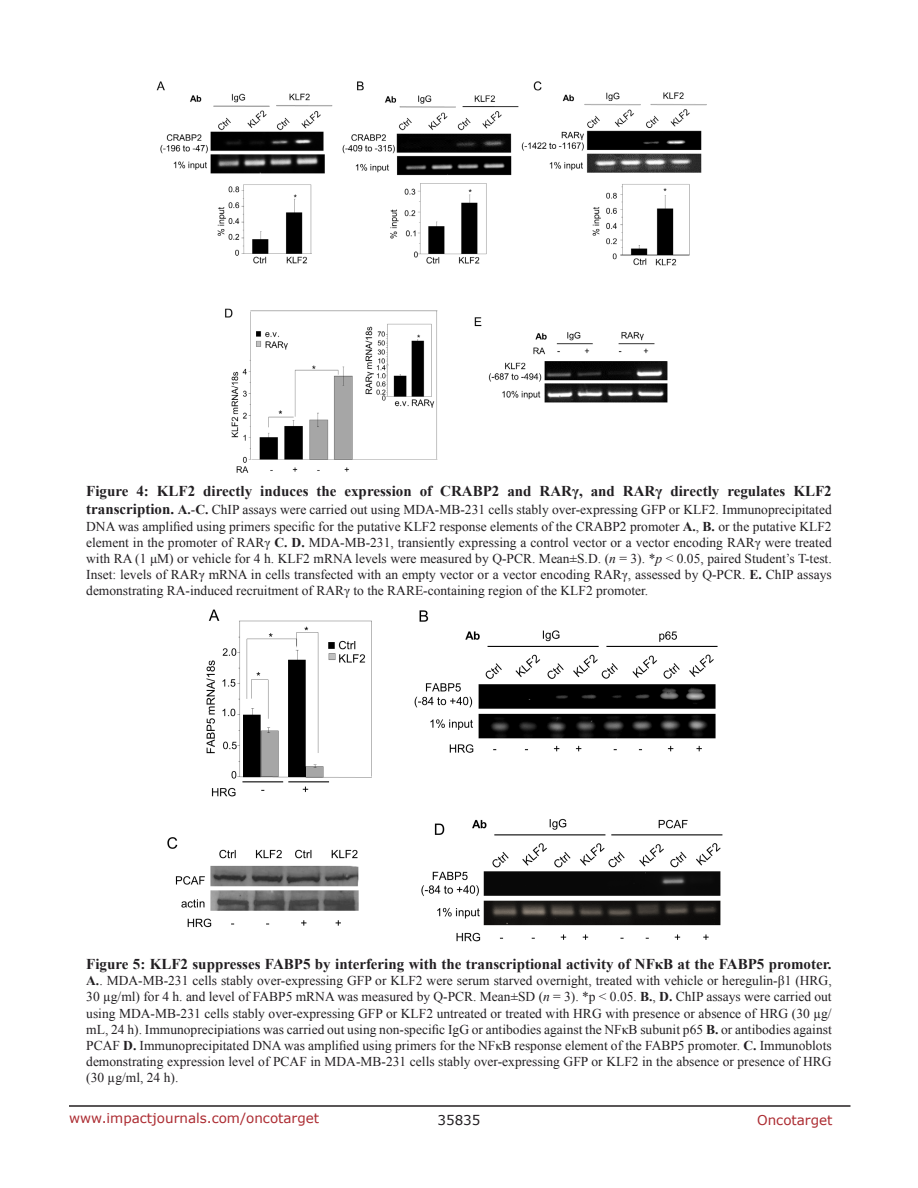
<style>
.page{position:relative;width:918px;height:1188px;background:#fff}
.page>*{position:absolute;margin:0;border:0;box-sizing:border-box;transform-origin:0 0}
.FigureText{font:700 15px "Times New Roman";color:#221f22}
.FigureText-2{font:13.5px/16.2px "Times New Roman";color:#221f22;text-align:justify}
.t1{font:13.5px "Verdana";color:#ac2b31}
.t2{font:13.5px "Verdana";color:#221f22}
.s1{font-weight:700;font-size:15px}
.s2{font-weight:700}
.s3{font-style:italic}
</style>
<div class="page">
<hr style="left:69px;top:1105px;width:781px;height:2px;background:#231f20">
<img style="left:167px;top:609px;width:556px;height:333px">
<img style="left:156px;top:81px;width:551px;height:392px">
<p class="FigureText" style="left:86px;top:481px;width:747px">Figure 4: KLF2 directly induces the expression of CRABP2 and RARγ, and RARγ directly regulates KLF2</p>
<p class="FigureText-2" style="left:86px;top:502px;width:747px"><span class="s1">transcription.</span> <span class="s2">A.</span>-<span class="s2">C.</span> ChIP assays were carried out using MDA-MB-231 cells stably over-expressing GFP or KLF2. Immunoprecipitated DNA was amplified using primers specific for the putative KLF2 response elements of the CRABP2 promoter <span class="s2">A.</span>, <span class="s2">B.</span> or the putative KLF2 element in the promoter of RARγ <span class="s2">C. D.</span> MDA-MB-231, transiently expressing a control vector or a vector encoding RARγ were treated with RA (1 μM) or vehicle for 4 h. KLF2 mRNA levels were measured by Q-PCR. Mean±S.D. (<span class="s3">n</span> = 3). *<span class="s3">p</span> &lt; 0.05, paired Student’s T-test.<br>Inset: levels of RARγ mRNA in cells transfected with an empty vector or a vector encoding RARγ, assessed by Q-PCR. <span class="s2">E.</span> ChIP assays demonstrating RA-induced recruitment of RARγ to the RARE-containing region of the KLF2 promoter.</p>
<p class="FigureText" style="left:86px;top:954px;width:747px">Figure 5: KLF2 suppresses FABP5 by interfering with the transcriptional activity of NFκB at the FABP5 promoter.</p>
<p class="FigureText-2" style="left:86px;top:972px;width:747px"><span class="s2">A.</span>. MDA-MB-231 cells stably over-expressing GFP or KLF2 were serum starved overnight, treated with vehicle or heregulin-β1 (HRG, 30 µg/ml) for 4 h. and level of FABP5 mRNA was measured by Q-PCR. Mean±SD (<span class="s3">n</span> = 3). *p &lt; 0.05. <span class="s2">B.</span>, <span class="s2">D.</span> ChIP assays were carried out using MDA-MB-231 cells stably over-expressing GFP or KLF2 untreated or treated with HRG with presence or absence of HRG (30 µg/ mL, 24 h). Immunoprecipiations was carried out using non-specific IgG or antibodies against the NFκB subunit p65 <span class="s2">B.</span> or antibodies against PCAF <span class="s2">D.</span> Immunoprecipitated DNA was amplified using primers for the NFκB response element of the FABP5 promoter. <span class="s2">C.</span> Immunoblots demonstrating expression level of PCAF in MDA-MB-231 cells stably over-expressing GFP or KLF2 in the absence or presence of HRG (30 µg/ml, 24 h).</p>
<p class="t1" style="left:69px;top:1109px;width:252px">www.impactjournals.com/oncotarget</p>
<p class="t2" style="left:438px;top:1111px;width:44px">35835</p>
<p class="t1" style="left:757px;top:1111px;width:77px">Oncotarget</p>
</div>
